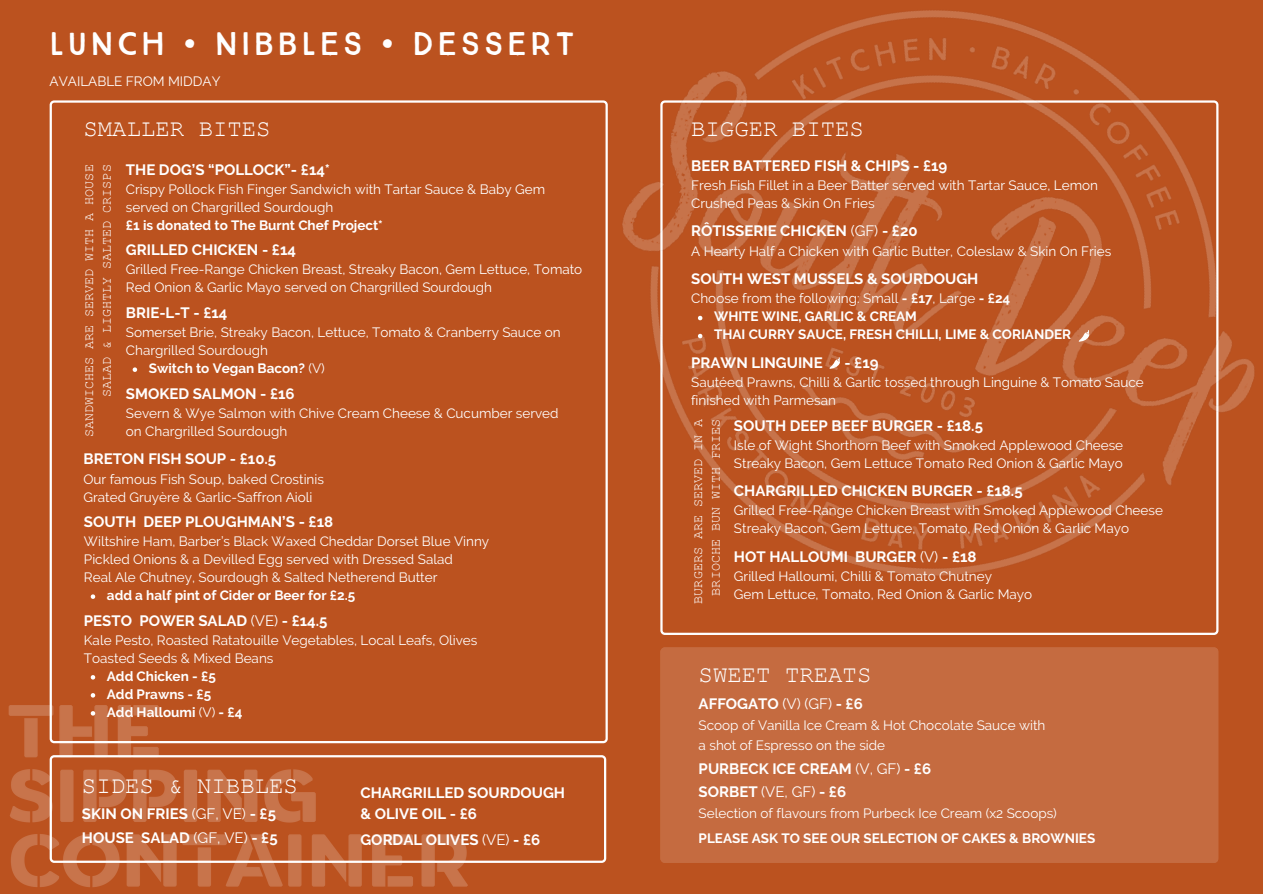
<style>
.page{position:relative;width:1263px;height:894px;background:#fff}
.page>*{position:absolute;margin:0;border:0;box-sizing:border-box;transform-origin:0 0}
.t1{font:32.55px "True North";letter-spacing:.105em;color:#fff}
.t2{font:24px "Courier New";color:#fff}
.t3{font:700 15px/22.5px "Raleway";color:#fff}
.t4{font:13.5px/18px "Raleway";color:#fff}
.t5{font:700 13.5px "Raleway";color:#fff}
.t6{font:13.35px/17.9px "Courier New";color:#fff;text-align:right}
.s1{font-weight:700}
.s2{font-weight:400}
</style>
<div class="page">
<div style="left:0;top:0;width:1263px;height:893px;background:#bb521f"></div>
<svg style="left:50px;top:100px;width:427px;height:549px"></svg>
<svg style="left:507px;top:765px;width:99px;height:97px"></svg>
<svg style="left:133px;top:367px;width:4px;height:5px"></svg>
<svg style="left:91px;top:594px;width:4px;height:4px"></svg>
<div style="left:660px;top:765px;width:558px;height:97px;background:#c56b40"></div>
<img style="left:8px;top:649px;width:499px;height:238px">
<img style="left:477px;top:10px;width:778px;height:755px">
<h5 class="t1" style="left:50px;top:24px;width:527px">LUNCH • NIBBLES • DESSERT</h5>
<h5 class="t4" style="left:50px;top:72px;width:172px">AVAILABLE FROM MIDDAY</h5>
<h5 class="t2" style="left:83px;top:116px;width:189px">SMALLER BITES</h5>
<h6 class="t6" style="left:81px;top:437px;width:274px;rotate:-90deg">SANDWICHES ARE SERVED WITH A HOUSE<br>SALAD &amp; LIGHTLY SALTED CRISPS</h6>
<p class="t3" style="left:126px;top:158px;width:206px">THE DOG’S “POLLOCK”- £14*</p>
<p class="t4" style="left:126px;top:180px;width:421px">Crispy Pollock Fish Finger Sandwich with Tartar Sauce &amp; Baby Gem served on Chargrilled Sourdough<br><span class="s1">£1 is donated to The Burnt Chef Project*</span></p>
<h5 class="t3" style="left:126px;top:238px;width:172px">GRILLED CHICKEN - £14</h5>
<h5 class="t4" style="left:126px;top:260px;width:458px">Grilled Free-Range Chicken Breast, Streaky Bacon, Gem Lettuce, Tomato<br>Red Onion &amp; Garlic Mayo served on Chargrilled Sourdough</h5>
<p class="t3" style="left:126px;top:301px;width:103px">BRIE-L-T - £14</p>
<p class="t4" style="left:126px;top:323px;width:436px">Somerset Brie, Streaky Bacon, Lettuce, Tomato &amp; Cranberry Sauce on<br>Chargrilled Sourdough</p>
<p class="t5" style="left:149px;top:360px;width:178px">Switch to Vegan Bacon? <span class="s2">(V)</span></p>
<h5 class="t3" style="left:126px;top:382px;width:170px">SMOKED SALMON - £16</h5>
<p class="t4" style="left:126px;top:404px;width:434px">Severn &amp; Wye Salmon with Chive Cream Cheese &amp; Cucumber served on Chargrilled Sourdough</p>
<p class="t3" style="left:83px;top:447px;width:194px">BRETON FISH SOUP - £10.5</p>
<p class="t4" style="left:83px;top:469px;width:242px">Our famous Fish Soup, baked Crostinis<br>Grated Gruyère &amp; Garlic-Saffron Aioli</p>
<h5 class="t3" style="left:84px;top:510px;width:251px">SOUTH DEEP PLOUGHMAN’S - £18</h5>
<h5 class="t4" style="left:84px;top:532px;width:407px">Wiltshire Ham, Barber’s Black Waxed Cheddar Dorset Blue Vinny<br>Pickled Onions &amp; a Devilled Egg served with Dressed Salad<br>Real Ale Chutney, Sourdough &amp; Salted Netherend Butter</h5>
<h1 class="t5" style="left:107px;top:587px;width:250px">add a half pint of Cider or Beer for £2.5</h1>
<h4 class="t3" style="left:84px;top:608px;width:245px">PESTO POWER SALAD <span class="s2">(VE)</span> - £14.5</h4>
<h4 class="t4" style="left:84px;top:630px;width:395px">Kale Pesto, Roasted Ratatouille Vegetables, Local Leafs, Olives<br>Toasted Seeds &amp; Mixed Beans</h4>
<h2 class="t5" style="left:107px;top:667px;width:110px">Add Chicken - £5</h2>
<h6 class="t5" style="left:107px;top:685px;width:106px">Add Prawns - £5</h6>
<h5 class="t5" style="left:107px;top:703px;width:137px">Add Halloumi <span class="s2">(V)</span> - £4</h5>
<p class="t2" style="left:82px;top:772px;width:217px">SIDES &amp; NIBBLES</p>
<h5 class="t3" style="left:82px;top:802px;width:196px">SKIN ON FRIES <span class="s2">(GF, VE)</span> - £5</h5>
<p class="t3" style="left:82px;top:825px;width:197px">HOUSE SALAD <span class="s2">(GF, VE)</span> - £5</p>
<h5 class="t3" style="left:360px;top:828px;width:181px">GORDAL OLIVES <span class="s2">(VE)</span> - £6</h5>
<p class="t3" style="left:360px;top:781px;width:206px;line-height:21px">CHARGRILLED SOURDOUGH &amp; OLIVE OIL - £6</p>
<p class="t2" style="left:691px;top:116px;width:174px">BIGGER BITES</p>
<h5 class="t3" style="left:691px;top:154px;width:258px">BEER BATTERED FISH &amp; CHIPS - £19</h5>
<h5 class="t4" style="left:691px;top:176px;width:408px">Fresh Fish Fillet in a Beer Batter served with Tartar Sauce, Lemon<br>Crushed Peas &amp; Skin On Fries</h5>
<p class="t3" style="left:691px;top:220px;width:228px">RÔTISSERIE CHICKEN <span class="s2">(GF)</span> - £20</p>
<p class="t4" style="left:691px;top:242px;width:422px">A Hearty Half a Chicken with Garlic Butter, Coleslaw &amp; Skin On Fries</p>
<p class="t3" style="left:691px;top:267px;width:289px">SOUTH WEST MUSSELS &amp; SOURDOUGH</p>
<p class="t4" style="left:691px;top:289px;width:321px">Choose from the following: Small <span class="s1">- £17</span>, Large <span class="s1">- £24</span></p>
<h2 class="t5" style="left:714px;top:308px;width:204px">WHITE WINE, GARLIC &amp; CREAM</h2>
<h5 class="t5" style="left:714px;top:326px;width:358px">THAI CURRY SAUCE, FRESH CHILLI, LIME &amp; CORIANDER</h5>
<h5 class="t3" style="left:691px;top:351px;width:133px">PRAWN LINGUINE</h5>
<h5 class="t3" style="left:844px;top:351px;width:36px">- £19</h5>
<h5 class="t4" style="left:691px;top:373px;width:454px">Sautéed Prawns, Chilli &amp; Garlic tossed through Linguine &amp; Tomato Sauce finished with Parmesan</h5>
<p class="t6" style="left:690px;top:603px;width:186px;rotate:-90deg">BURGERS ARE SERVED IN A<br>BRIOCHE BUN WITH FRIES</p>
<p class="t3" style="left:734px;top:414px;width:250px">SOUTH DEEP BEEF BURGER - £18.5</p>
<p class="t4" style="left:734px;top:436px;width:391px">Isle of Wight Shorthorn Beef with Smoked Applewood Cheese<br>Streaky Bacon, Gem Lettuce Tomato Red Onion &amp; Garlic Mayo</p>
<p class="t3" style="left:734px;top:479px;width:290px">CHARGRILLED CHICKEN BURGER - £18.5</p>
<p class="t4" style="left:734px;top:501px;width:430px">Grilled Free-Range Chicken Breast with Smoked Applewood Cheese<br>Streaky Bacon, Gem Lettuce, Tomato, Red Onion &amp; Garlic Mayo</p>
<h2 class="t3" style="left:734px;top:545px;width:244px">HOT HALLOUMI BURGER <span class="s2">(V)</span> - £18</h2>
<h2 class="t4" style="left:734px;top:567px;width:300px">Grilled Halloumi, Chilli &amp; Tomato Chutney<br>Gem Lettuce, Tomato, Red Onion &amp; Garlic Mayo</h2>
<p class="t2" style="left:699px;top:661px;width:174px">SWEET TREATS</p>
<p class="t3" style="left:699px;top:691px;width:166px">AFFOGATO <span class="s2">(V) (GF)</span> - £6</p>
<p class="t4" style="left:699px;top:714px;width:348px;line-height:20.2px">Scoop of Vanilla Ice Cream &amp; Hot Chocolate Sauce with a shot of Espresso on the side</p>
<p class="t3" style="left:699px;top:757px;width:234px">PURBECK ICE CREAM <span class="s2">(V, GF)</span> - £6<br>SORBET <span class="s2">(VE, GF)</span> - £6</p>
<p class="t4" style="left:699px;top:804px;width:360px">Selection of flavours from Purbeck Ice Cream (x2 Scoops)</p>
<h3 class="t5" style="left:699px;top:829px;width:398px">PLEASE ASK TO SEE OUR SELECTION OF CAKES &amp; BROWNIES</h3>
</div>
